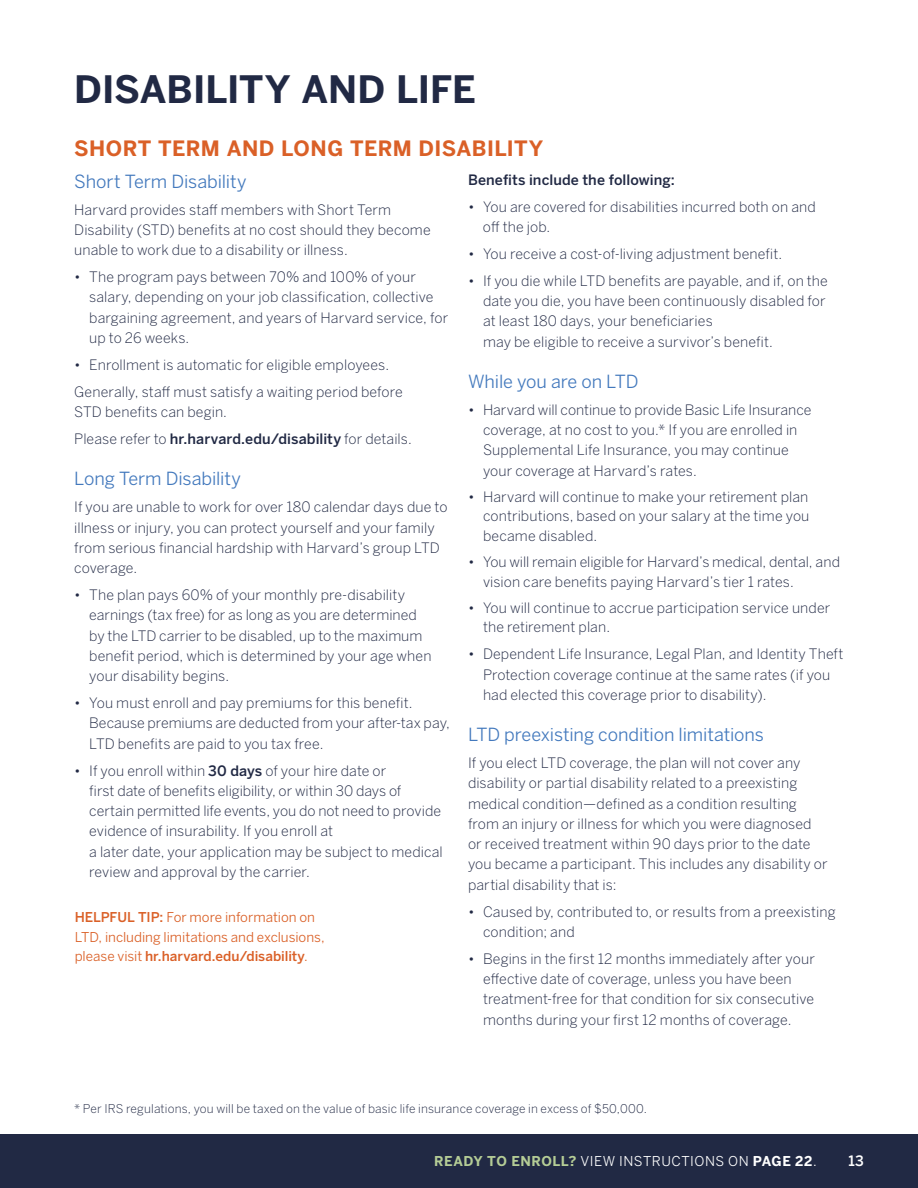
<style>
.page{position:relative;width:918px;height:1188px;background:#fff}
.page>*{position:absolute;margin:0;border:0;box-sizing:border-box;transform-origin:0 0}
.t1{font:700 37.5px "Benton Sans";color:#212944}
.t2{font:700 21px "Benton Sans";letter-spacing:.02em;color:#da6027}
.t3{font:18px "Benton Sans";letter-spacing:-.005em;color:#4379bd}
.t4{font:300 14.25px/20.2px "Benton Sans";letter-spacing:.005em;color:#212944}
.t5{font:500 14.25px "Benton Sans";letter-spacing:.005em;color:#212944}
.t6{font:500 14.25px "Benton Sans";color:#fff}
.t7{font:13.5px/19.5px "Benton Sans";letter-spacing:-.005em;color:#da6027}
.t8{font:13.5px "Benton Sans";letter-spacing:.035em;color:#fff}
.t9{font:300 12px "Benton Sans";letter-spacing:.01em;color:#212944}
.s1{font-weight:300}
.s2{font-weight:500}
.s3{font-weight:700;color:#b5cd96}
.s4{font-weight:700}
</style>
<div class="page">
<div style="left:0;top:1134px;width:918px;height:54px;background:#212944"></div>
<h1 class="t1" style="left:74px;top:61px;width:403px">DISABILITY AND LIFE</h1>
<h3 class="t2" style="left:74px;top:133px;width:471px">SHORT TERM AND LONG TERM DISABILITY</h3>
<p class="t3" style="left:74px;top:170px;width:174px">Short Term Disability</p>
<p class="t4" style="left:74px;top:199px;width:358px">Harvard provides staf members with Short Term<br>Disability (STD) benefts at no cost should they become unable to work due to a disability or illness.</p>
<p class="t4" style="left:89px;top:267px;width:360px;text-indent:-15px">• The program pays between 70% and 100% of your salary, depending on your job classifcation, collective bargaining agreement, and years of Harvard service, for up to 26 weeks.</p>
<p class="t4" style="left:74px;top:354px;width:317px">• Enrollment is automatic for eligible employees.</p>
<p class="t4" style="left:74px;top:381px;width:330px">Generally, staf must satisfy a waiting period before<br>STD benefts can begin.</p>
<p class="t5" style="left:74px;top:430px;width:339px"><span class="s1">Please refer to</span> hr.harvard.edu/disability <span class="s1">for details.</span></p>
<p class="t3" style="left:74px;top:468px;width:168px">Long Term Disability</p>
<p class="t4" style="left:74px;top:497px;width:375px">If you are unable to work for over 180 calendar days due to illness or injury, you can protect yourself and your family from serious fnancial hardship with Harvard’s group LTD coverage.</p>
<p class="t4" style="left:89px;top:585px;width:344px;text-indent:-15px">• The plan pays 60% of your monthly pre-disability earnings (tax free) for as long as you are determined by the LTD carrier to be disabled, up to the maximum beneft period, which is determined by your age when your disability begins.</p>
<p class="t4" style="left:89px;top:693px;width:362px;text-indent:-15px">• You must enroll and pay premiums for this beneft.<br>Because premiums are deducted from your after-tax pay,<br>LTD benefts are paid to you tax free.</p>
<p class="t4" style="left:89px;top:760px;width:355px;text-indent:-15px">• If you enroll within <span class="s2">30 days</span> of your hire date or<br>frst date of benefts eligibility, or within 30 days of certain permitted life events, you do not need to provide evidence of insurability. If you enroll at<br>a later date, your application may be subject to medical review and approval by the carrier.</p>
<p class="t7" style="left:75px;top:907px;width:252px"><span class="s2">HELPFUL TIP:</span> For more information on<br>LTD, including limitations and exclusions, please visit <span class="s2">hr.harvard.edu/disability</span>.</p>
<p class="t5" style="left:468px;top:171px;width:208px">Benefts include the following:</p>
<p class="t4" style="left:483px;top:196px;width:334px;text-indent:-15px">• You are covered for disabilities incurred both on and of the job.</p>
<p class="t4" style="left:468px;top:243px;width:316px">• You receive a cost-of-living adjustment beneft.</p>
<p class="t4" style="left:483px;top:270px;width:346px;text-indent:-15px">• If you die while LTD benefts are payable, and if, on the date you die, you have been continuously disabled for at least 180 days, your benefciaries<br>may be eligible to receive a survivor’s beneft.</p>
<p class="t3" style="left:468px;top:371px;width:172px">While you are on LTD</p>
<p class="t4" style="left:483px;top:399px;width:330px;text-indent:-15px">• Harvard will continue to provide Basic Life Insurance coverage, at no cost to you.* If you are enrolled in Supplemental Life Insurance, you may continue your coverage at Harvard’s rates.</p>
<p class="t4" style="left:483px;top:487px;width:328px;line-height:19.5px;text-align:justify;text-indent:-15px">• Harvard will continue to make your retirement plan contributions, based on your salary at the time you became disabled.</p>
<p class="t4" style="left:483px;top:552px;width:359px;line-height:19.5px;text-indent:-15px">• You will remain eligible for Harvard’s medical, dental, and vision care benefts paying Harvard’s tier 1 rates.</p>
<p class="t4" style="left:483px;top:598px;width:349px;line-height:19.5px;text-indent:-15px">• You will continue to accrue participation service under the retirement plan.</p>
<p class="t4" style="left:483px;top:644px;width:362px;text-indent:-15px">• Dependent Life Insurance, Legal Plan, and Identity Theft<br>Protection coverage continue at the same rates (if you had elected this coverage prior to disability).</p>
<p class="t3" style="left:468px;top:724px;width:297px">LTD preexisting condition limitations</p>
<p class="t4" style="left:468px;top:753px;width:361px">If you elect LTD coverage, the plan will not cover any disability or partial disability related to a preexisting medical condition—defned as a condition resulting from an injury or illness for which you were diagnosed or received treatment within 90 days prior to the date you became a participant. This includes any disability or partial disability that is:</p>
<p class="t4" style="left:483px;top:901px;width:354px;text-indent:-15px">• Caused by, contributed to, or results from a preexisting condition; and</p>
<p class="t4" style="left:483px;top:948px;width:333px;text-indent:-15px">• Begins in the frst 12 months immediately after your efective date of coverage, unless you have been treatment-free for that condition for six consecutive months during your frst 12 months of coverage.</p>
<p class="t9" style="left:74px;top:1101px;width:574px">* Per IRS regulations, you will be taxed on the value of basic life insurance coverage in excess of $50,000.</p>
<p class="t8" style="left:434px;top:1153px;width:384px"><span class="s3">READY TO ENROLL?</span> VIEW INSTRUCTIONS ON <span class="s4">PAGE 22</span>.</p>
<p class="t6" style="left:848px;top:1153px;width:17px">13</p>
</div>
